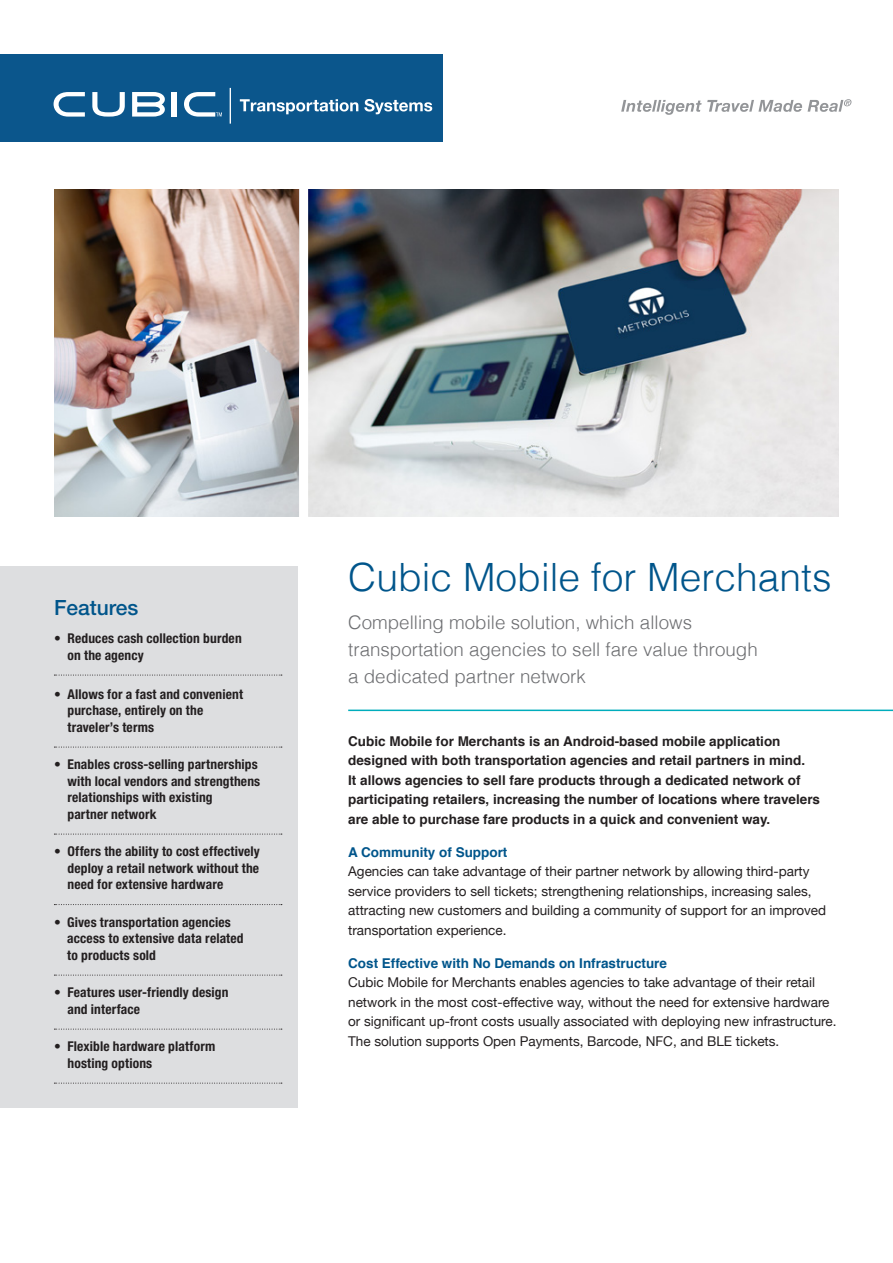
<style>
.page{position:relative;width:893px;height:1263px;background:#fff}
.page>*{position:absolute;margin:0;border:0;box-sizing:border-box;transform-origin:0 0}
.t1{font:300 39px "Helvetica";color:#00558b}
.t2{font:500 21px "Helvetica Neue";color:#00558b}
.t3{font:300 18.75px/27px "Helvetica";color:#6d6e71}
.t4{font:13.5px/19.5px "Helvetica Neue";color:#231f20}
.t5{font:700 condensed 13.5px/16.5px "Helvetica Neue LT Std";letter-spacing:.01em;color:#231f20}
.t6{font:700 13.5px/19.5px "Helvetica";color:#231f20}
.t7{font:700 13.5px "Helvetica";color:#00558b}
</style>
<div class="page">
<div style="left:0;top:54px;width:442px;height:87px;background:#0b568c"></div>
<svg style="left:54px;top:92px;width:31px;height:25px"></svg>
<svg style="left:92px;top:92px;width:33px;height:25px"></svg>
<svg style="left:132px;top:92px;width:33px;height:25px"></svg>
<div style="left:171px;top:92px;width:6px;height:25px;background:#fff"></div>
<svg style="left:184px;top:92px;width:38px;height:25px"></svg>
<svg style="left:240px;top:99px;width:118px;height:15px"></svg>
<svg style="left:364px;top:99px;width:68px;height:15px"></svg>
<hr style="left:230px;top:88px;width:1px;height:36px;background:#fff">
<svg style="left:621px;top:100px;width:181px;height:15px"></svg>
<svg style="left:808px;top:99px;width:43px;height:13px"></svg>
<hr style="left:348px;top:710px;width:545px;height:1px;background:#00adbc">
<div style="left:0;top:566px;width:298px;height:542px;background:#dddee0"></div>
<svg style="left:54px;top:675px;width:228px;height:1px"></svg>
<svg style="left:54px;top:747px;width:228px;height:1px"></svg>
<svg style="left:54px;top:834px;width:228px;height:1px"></svg>
<svg style="left:54px;top:904px;width:228px;height:1px"></svg>
<svg style="left:54px;top:975px;width:228px;height:1px"></svg>
<svg style="left:54px;top:1029px;width:228px;height:1px"></svg>
<svg style="left:54px;top:1083px;width:228px;height:1px"></svg>
<img style="left:54px;top:189px;width:785px;height:328px">
<div style="left:299px;top:180px;width:9px;height:345px;background:#fff"></div>
<p class="t2" style="left:54px;top:595px;width:86px">Features</p>
<p class="t5" style="left:68px;top:630px;width:176px;text-indent:-14px">• Reduces cash collection burden on the agency</p>
<p class="t5" style="left:68px;top:685px;width:177px;text-indent:-14px">• Allows for a fast and convenient purchase, entirely on the traveler’s terms</p>
<p class="t5" style="left:68px;top:756px;width:194px;text-indent:-14px">• Enables cross-selling partnerships with local vendors and strengthens relationships with existing<br>partner network</p>
<p class="t5" style="left:68px;top:843px;width:194px;text-align:justify;text-indent:-14px">• Offers the ability to cost effectively deploy a retail network without the need for extensive hardware</p>
<p class="t5" style="left:67px;top:913px;width:178px;text-indent:-13px">• Gives transportation agencies access to extensive data related to products sold</p>
<p class="t5" style="left:68px;top:984px;width:162px;text-indent:-14px">• Features user-friendly design and interface</p>
<p class="t5" style="left:68px;top:1038px;width:149px;text-indent:-14px">• Flexible hardware platform hosting options</p>
<p class="t1" style="left:348px;top:544px;width:485px">Cubic Mobile for Merchants</p>
<p class="t3" style="left:348px;top:607px;width:411px">Compelling mobile solution, which allows transportation agencies to sell fare value through a dedicated partner network</p>
<p class="t6" style="left:348px;top:731px;width:473px">Cubic Mobile for Merchants is an Android-based mobile application designed with both transportation agencies and retail partners in mind.<br>It allows agencies to sell fare products through a dedicated network of participating retailers, increasing the number of locations where travelers are able to purchase fare products in a quick and convenient way.</p>
<p class="t7" style="left:348px;top:841px;width:161px">A Community of Support</p>
<p class="t4" style="left:348px;top:862px;width:479px">Agencies can take advantage of their partner network by allowing third-party service providers to sell tickets; strengthening relationships, increasing sales, attracting new customers and building a community of support for an improved transportation experience.</p>
<p class="t7" style="left:348px;top:952px;width:320px">Cost Effective with No Demands on Infrastructure</p>
<p class="t4" style="left:348px;top:973px;width:490px">Cubic Mobile for Merchants enables agencies to take advantage of their retail network in the most cost-effective way, without the need for extensive hardware or significant up-front costs usually associated with deploying new infrastructure.<br>The solution supports Open Payments, Barcode, NFC, and BLE tickets.</p>
</div>
